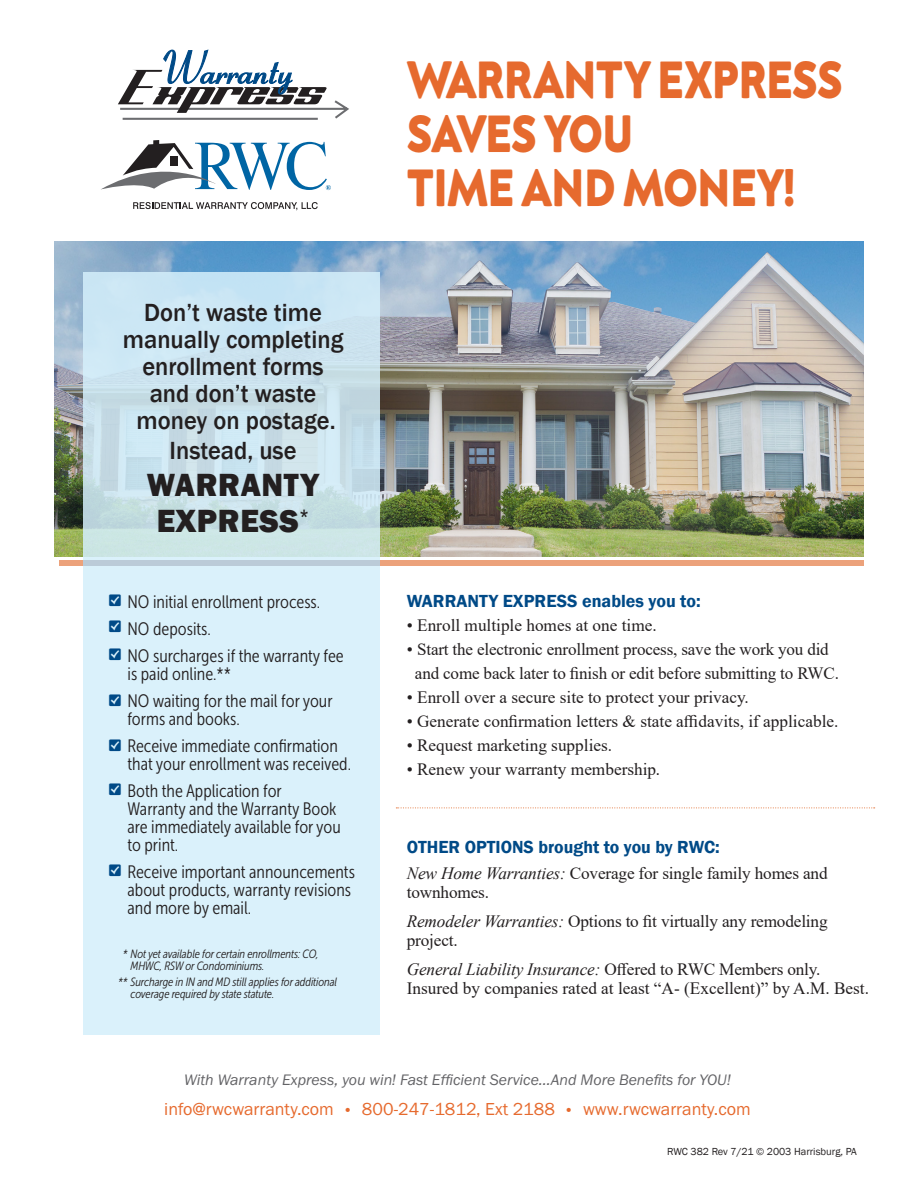
<style>
.page{position:relative;width:918px;height:1188px;background:#fff}
.page>*{position:absolute;margin:0;border:0;box-sizing:border-box;transform-origin:0 0}
.t1{font:800 54px "Neufreit";letter-spacing:-.01em;color:#e66a2e;scale:.83 1}
.t2{font:800 33px/36px "Franklin Gothic";letter-spacing:.02em;color:#231f20;text-align:center;scale:.96 1}
.t3{font:500 25.5px/27px "Franklin Gothic";color:#231f20;text-align:center;scale:.96 1}
.t4{font:18px/18px "Museo Sans Cond 300";color:#231f20}
.t5{font:18px "Franklin Gothic URW Boo";color:#e66a2e}
.t6{font:600 18px "Franklin Gothic";color:#004a87}
.t7{font:17.25px/19.5px "Times New Roman";color:#231f20}
.t8{font:15.75px "Franklin Gothic URW Boo Ita";color:#636366}
.t9{font:italic 12px/12px "Museo Sans Cond 300";letter-spacing:-.01em;color:#231f20}
.t10{font:10.5px "Franklin Gothic";color:#231f20}
.s1{font-family:"Museo Sans Cond 500"}
.s2{font-style:italic}
.s3{font-size:15px}
</style>
<div class="page">
<div style="left:59px;top:560px;width:805px;height:6px;background:#eca27b"></div>
<img style="left:54px;top:242px;width:810px;height:314px">
<svg style="left:83px;top:272px;width:297px;height:763px;background:#d3ebf5"></svg>
<svg style="left:101px;top:142px;width:230px;height:48px"></svg>
<div style="left:153px;top:140px;width:6px;height:9px;background:#231f20"></div>
<svg style="left:133px;top:202px;width:185px;height:8px"></svg>
<svg style="left:118px;top:50px;width:231px;height:70px"></svg>
<svg style="left:396px;top:807px;width:479px;height:1px"></svg>
<div style="left:83px;top:560px;width:297px;height:6px;background:#bbcbd8"></div>
<svg style="left:109px;top:594px;width:12px;height:12px"></svg>
<svg style="left:109px;top:621px;width:12px;height:11px"></svg>
<svg style="left:109px;top:649px;width:12px;height:11px"></svg>
<svg style="left:109px;top:694px;width:12px;height:12px"></svg>
<svg style="left:109px;top:740px;width:12px;height:12px"></svg>
<svg style="left:109px;top:783px;width:12px;height:12px"></svg>
<svg style="left:109px;top:865px;width:12px;height:11px"></svg>
<p class="t3" style="left:123px;top:299px;width:231px">Don’t waste time manually completing enrollment forms</p>
<p class="t3" style="left:150px;top:380px;width:175px">and don’t waste</p>
<p class="t3" style="left:137px;top:407px;width:209px">money on postage.</p>
<p class="t3" style="left:170px;top:437px;width:134px">Instead, use</p>
<p class="t2" style="left:147px;top:467px;width:181px">WARRANTY<br>EXPRESS<sup>*</sup></p>
<p class="t4" style="left:128px;top:593px;width:194px">NO initial enrollment process.</p>
<p class="t4" style="left:128px;top:620px;width:85px">NO deposits.</p>
<p class="t4" style="left:128px;top:647px;width:218px">NO surcharges if the warranty fee</p>
<p class="t4" style="left:128px;top:665px;width:105px">is paid online.**</p>
<p class="t4" style="left:128px;top:692px;width:207px">NO waiting for the mail for your</p>
<p class="t4" style="left:128px;top:710px;width:114px">forms and books.</p>
<p class="t4" style="left:128px;top:737px;width:225px">Receive immediate confirmation that your enrollment was received.</p>
<p class="t4" style="left:128px;top:782px;width:156px">Both the Application for</p>
<p class="t4" style="left:128px;top:800px;width:211px">Warranty and the Warranty Book</p>
<p class="t4" style="left:128px;top:818px;width:215px">are immediately available for you</p>
<p class="t4" style="left:128px;top:836px;width:52px">to print.</p>
<p class="t4" style="left:128px;top:863px;width:229px">Receive important announcements</p>
<p class="t4" style="left:128px;top:881px;width:225px">about products, warranty revisions</p>
<p class="t4" style="left:128px;top:899px;width:125px">and more by email.</p>
<p class="t9" style="left:130px;top:948px;width:190px;text-indent:-8px">* Not yet available for certain enrollments: CO,<br>MHWC, RSW or Condominiums.</p>
<p class="t9" style="left:130px;top:976px;width:208px;text-indent:-12px">** Surcharge in IN and MD still applies for additional coverage required by state statute.</p>
<p class="t1" style="left:407px;top:47px;width:526px">WARRANTY EXPRESS</p>
<p class="t1" style="left:407px;top:101px;width:275px">SAVES YOU</p>
<p class="t1" style="left:407px;top:155px;width:471px">TIME AND MONEY!</p>
<p class="t6" style="left:407px;top:590px;width:295px">WARRANTY EXPRESS enables you to:</p>
<p class="t7" style="left:407px;top:615px;width:251px">• Enroll multiple homes at one time.</p>
<p class="t7" style="left:407px;top:639px;width:424px">• Start the electronic enrollment process, save the work you did</p>
<p class="t7" style="left:415px;top:663px;width:426px">and come back later to finish or edit before submitting to RWC.</p>
<p class="t7" style="left:407px;top:687px;width:344px">• Enroll over a secure site to protect your privacy.</p>
<p class="t7" style="left:407px;top:711px;width:433px">• Generate confirmation letters &amp; state affidavits, if applicable.</p>
<p class="t7" style="left:407px;top:735px;width:207px">• Request marketing supplies.</p>
<p class="t7" style="left:407px;top:759px;width:254px">• Renew your warranty membership<span class="s1">.</span></p>
<p class="t6" style="left:407px;top:836px;width:314px">OTHER OPTIONS brought to you by RWC:</p>
<p class="t7" style="left:407px;top:863px;width:422px"><span class="s2">New Home Warranties:</span> Coverage for single family homes and townhomes.</p>
<p class="t7" style="left:407px;top:911px;width:422px"><span class="s2">Remodeler Warranties:</span> Options to fit virtually any remodeling project.</p>
<p class="t7" style="left:407px;top:959px;width:464px"><span class="s2">General Liability Insurance:</span> Offered to RWC Members only.<br>Insured by companies rated at least “A- (Excellent)” by A.M. Best.</p>
<p class="t8" style="left:184px;top:1070px;width:548px">With Warranty Express, you win! Fast Efficient Service…And More Benefits for YOU!</p>
<p class="t5" style="left:164px;top:1098px;width:588px">info@rwcwarranty.com <span class="s3">•</span> 800-247-1812, Ext 2188 <span class="s3">•</span> www.rwcwarranty.com</p>
<p class="t10" style="left:667px;top:1145px;width:191px">RWC 382 Rev 7/21 © 2003 Harrisburg, PA</p>
</div>
